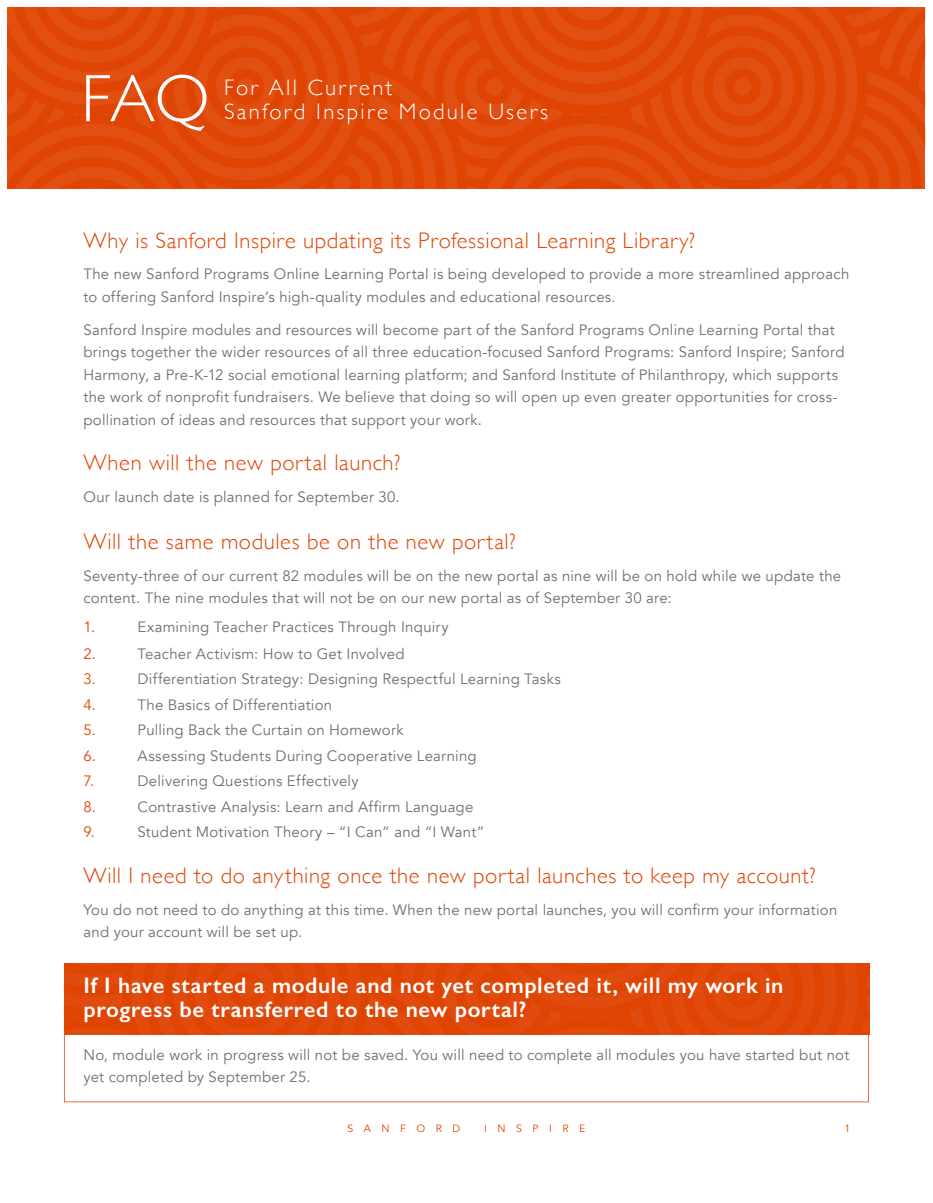
<style>
.page{position:relative;width:933px;height:1203px;background:#fff}
.page>*{position:absolute;margin:0;border:0;box-sizing:border-box;transform-origin:0 0}
.t1{font:300 67.5px "Gill Sans";color:#fff}
.t2{font:300 22.5px "Gill Sans";letter-spacing:.025em;color:#e04403}
.t3{font:600 22.5px/24px "Gill Sans";letter-spacing:.025em;color:#fff}
.t4{font:300 22.5px/24.2px "Gill Sans";letter-spacing:.1em;color:#fff}
.t5{font:15px/22.5px "Avenir";letter-spacing:.015em;color:#6e706c}
.t6{font:15px "Avenir";color:#e04403}
.t7{font:10.5px "Avenir";letter-spacing:1em;color:#e04403}
</style>
<div class="page">
<svg style="left:64px;top:1034px;width:805px;height:68px"></svg>
<svg style="left:64px;top:963px;width:805px;height:71px;background:#e04808"></svg>
<svg style="left:8px;top:7px;width:918px;height:182px;background:#e0490a"></svg>
<h1 class="t1" style="left:81px;top:46px;width:130px">FAQ</h1>
<h2 class="t4" style="left:224px;top:75px;width:326px">For All Current<br>Sanford Inspire Module Users</h2>
<h2 class="t2" style="left:83px;top:223px;width:613px">Why is Sanford Inspire updating its Professional Learning Library?</h2>
<p class="t5" style="left:83px;top:263px;width:767px">The new Sanford Programs Online Learning Portal is being developed to provide a more streamlined approach to offering Sanford Inspire’s high-quality modules and educational resources.</p>
<p class="t5" style="left:83px;top:319px;width:763px">Sanford Inspire modules and resources will become part of the Sanford Programs Online Learning Portal that brings together the wider resources of all three education-focused Sanford Programs: Sanford Inspire; Sanford Harmony, a Pre-K-12 social emotional learning platform; and Sanford Institute of Philanthropy, which supports the work of nonprofit fundraisers. We believe that doing so will open up even greater opportunities for cross&shy;pollination of ideas and resources that support your work.</p>
<h2 class="t2" style="left:83px;top:445px;width:318px">When will the new portal launch?</h2>
<p class="t5" style="left:83px;top:486px;width:318px">Our launch date is planned for September 30.</p>
<h2 class="t2" style="left:83px;top:524px;width:434px">Will the same modules be on the new portal?</h2>
<p class="t5" style="left:83px;top:565px;width:759px">Seventy-three of our current 82 modules will be on the new portal as nine will be on hold while we update the content. The nine modules that will not be on our new portal as of September 30 are:</p>
<p class="t6" style="left:83px;top:618px;width:13px">1.</p>
<p class="t5" style="left:138px;top:616px;width:313px">Examining Teacher Practices Through Inquiry</p>
<p class="t6" style="left:83px;top:645px;width:14px">2.</p>
<p class="t5" style="left:138px;top:643px;width:269px">Teacher Activism: How to Get Involved</p>
<p class="t6" style="left:83px;top:670px;width:14px">3.</p>
<p class="t5" style="left:138px;top:668px;width:425px">Differentiation Strategy: Designing Respectful Learning Tasks</p>
<p class="t6" style="left:83px;top:696px;width:14px">4.</p>
<p class="t5" style="left:138px;top:694px;width:196px">The Basics of Differentiation</p>
<p class="t6" style="left:83px;top:721px;width:14px">5.</p>
<p class="t5" style="left:138px;top:719px;width:268px">Pulling Back the Curtain on Homework</p>
<p class="t6" style="left:83px;top:747px;width:14px">6.</p>
<p class="t5" style="left:138px;top:745px;width:341px">Assessing Students During Cooperative Learning</p>
<p class="t6" style="left:83px;top:772px;width:12px">7.</p>
<p class="t5" style="left:138px;top:770px;width:223px">Delivering Questions Effectively</p>
<p class="t6" style="left:83px;top:798px;width:14px">8.</p>
<p class="t5" style="left:138px;top:796px;width:337px">Contrastive Analysis: Learn and Affirm Language</p>
<p class="t6" style="left:83px;top:823px;width:13px">9.</p>
<p class="t5" style="left:138px;top:821px;width:349px">Student Motivation Theory – “I Can” and “I Want”</p>
<h2 class="t2" style="left:83px;top:858px;width:734px">Will I need to do anything once the new portal launches to keep my account?</h2>
<p class="t5" style="left:83px;top:898px;width:756px">You do not need to do anything at this time. When the new portal launches, you will confirm your information and your account will be set up.</p>
<h2 class="t3" style="left:83px;top:974px;width:701px">If I have started a module and not yet completed it, will my work in progress be transferred to the new portal?</h2>
<p class="t5" style="left:83px;top:1044px;width:767px">No, module work in progress will not be saved. You will need to complete all modules you have started but not yet completed by September 25.</p>
<p class="t7" style="left:348px;top:1123px;width:114px">SANFORD</p>
<p class="t7" style="left:484px;top:1123px;width:103px">INSPIRE</p>
<p class="t7" style="left:844px;top:1123px;width:7px">1</p>
</div>
